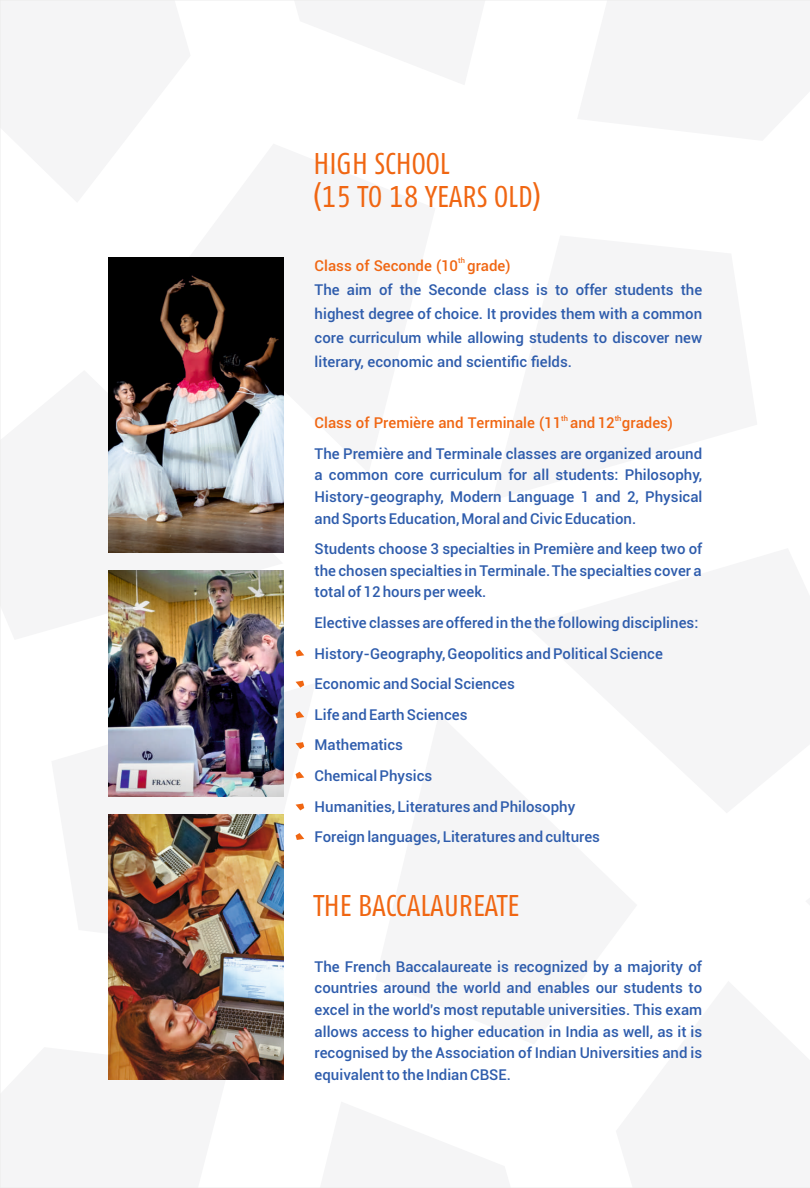
<style>
.page{position:relative;width:810px;height:1188px;background:#fff}
.page>*{position:absolute;margin:0;border:0;box-sizing:border-box;transform-origin:0 0}
.t1{font:30px/33.5px "Fago Co Tf";color:#f06612}
.t2{font:500 15px/21.6px "Roboto";color:#2e5cac;text-align:justify}
.t3{font:500 15px "Roboto";color:#f06612}
.t4{font:500 7.5px "Roboto";color:#f06612}
</style>
<div class="page">
<svg style="left:296px;top:650px;width:8px;height:6px"></svg>
<svg style="left:296px;top:681px;width:8px;height:7px"></svg>
<svg style="left:296px;top:711px;width:8px;height:7px"></svg>
<svg style="left:296px;top:742px;width:8px;height:7px"></svg>
<svg style="left:296px;top:772px;width:8px;height:7px"></svg>
<img style="left:108px;top:257px;width:175px;height:296px">
<svg style="left:296px;top:804px;width:8px;height:6px"></svg>
<svg style="left:296px;top:833px;width:8px;height:7px"></svg>
<img style="left:108px;top:571px;width:175px;height:225px">
<img style="left:108px;top:814px;width:175px;height:266px">
<h1 class="t1" style="left:313px;top:149px;width:229px">HIGH SCHOOL<br>(15 TO 18 YEARS OLD)</h1>
<p class="t3" style="left:315px;top:259px;width:145px">Class of Seconde (10</p>
<p class="t4" style="left:458px;top:257px;width:8px">th</p>
<p class="t3" style="left:467px;top:259px;width:45px">grade)</p>
<p class="t2" style="left:315px;top:280px;width:389px;line-height:23.9px">The aim of the Seconde class is to offer students the highest degree of choice. It provides them with a common core curriculum while allowing students to discover new literary, economic and scientific fields.</p>
<p class="t3" style="left:315px;top:417px;width:248px">Class of Première and Terminale (11</p>
<p class="t4" style="left:561px;top:415px;width:8px">th</p>
<p class="t3" style="left:570px;top:417px;width:46px">and 12</p>
<p class="t4" style="left:615px;top:415px;width:8px">th</p>
<p class="t3" style="left:622px;top:417px;width:53px">grades)</p>
<p class="t2" style="left:315px;top:444px;width:389px">The Première and Terminale classes are organized around a common core curriculum for all students: Philosophy, History-geography, Modern Language 1 and 2, Physical and Sports Education,Moral and Civic Education.</p>
<p class="t2" style="left:315px;top:540px;width:389px">Students choose 3 specialties in Première and keep two of the chosen specialties in Terminale.The specialties cover a total of 12 hours per week.</p>
<p class="t2" style="left:315px;top:609px;width:385px;line-height:30.6px;text-align:left">Elective classes are offered in the the following disciplines:<br>History-Geography, Geopolitics and Political Science Economic and Social Sciences<br>Life and Earth Sciences<br>Mathematics<br>Chemical Physics<br>Humanities, Literatures and Philosophy<br>Foreign languages, Literatures and cultures</p>
<h1 class="t1" style="left:313px;top:891px;width:207px">THE BACCALAUREATE</h1>
<p class="t2" style="left:315px;top:957px;width:389px">The French Baccalaureate is recognized by a majority of countries around the world and enables our students to excel in the world's most reputable universities. This exam allows access to higher education in India as well, as it is recognised by the Association of Indian Universities and is equivalentto the Indian CBSE.</p>
</div>
